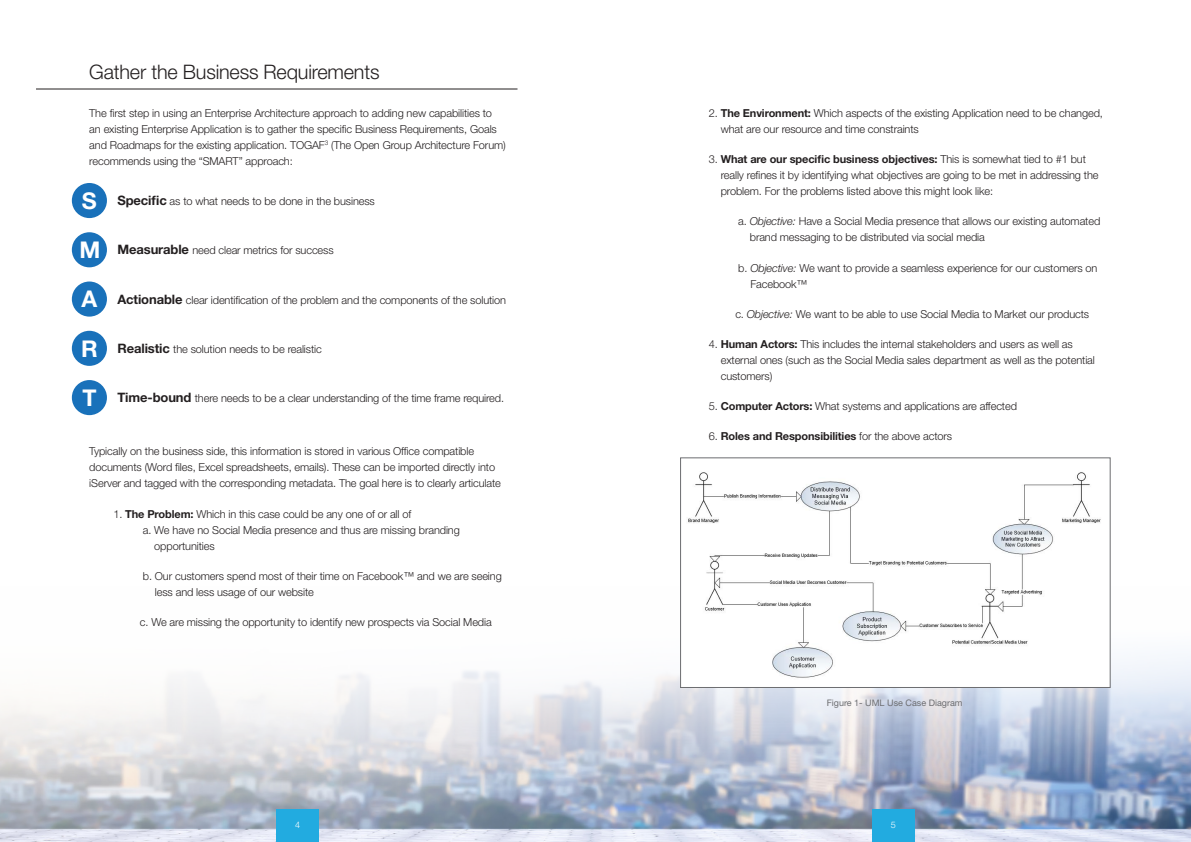
<style>
.page{position:relative;width:1191px;height:842px;background:#fff}
.page>*{position:absolute;margin:0;border:0;box-sizing:border-box;transform-origin:0 0}
.t1{font:700 23.1px "Helvetica Neue LT Std";color:#fff}
.t2{font:300 20px "Helvetica Neue LT Std";letter-spacing:-.01em;color:#231f20}
.t3{font:300 11px/16px "Helvetica Neue LT Std";letter-spacing:-.01em;color:#231f20}
.t4{font:700 11px "Helvetica Neue LT Std";letter-spacing:-.01em;color:#231f20}
.t5{font:9px "Helvetica Neue LT Std";color:#6c6d70}
.t6{font:300 9px "Helvetica Neue LT Std";color:#fff}
.s1{font-weight:700;font-size:13px}
.s2{font-weight:700}
.s3{font-style:italic}
.s4{font-weight:300}
</style>
<div class="page">
<img style="left:0;top:587px;width:1191px;height:255px">
<div style="left:276px;top:810px;width:43px;height:32px;background:#22abe0"></div>
<div style="left:872px;top:810px;width:42px;height:32px;background:#22abe0"></div>
<div style="left:680px;top:458px;width:430px;height:229px;background:#fff"></div>
<img style="left:688px;top:472px;width:413px;height:206px">
<div style="left:680px;top:457px;width:430px;height:231px;border:1px solid #6c6d70"></div>
<div style="left:72px;top:183px;width:35px;height:35px;background:#1971ba;border-radius:50%"></div>
<div style="left:72px;top:232px;width:35px;height:35px;background:#1971ba;border-radius:50%"></div>
<div style="left:72px;top:281px;width:35px;height:36px;background:#1971ba;border-radius:50%"></div>
<div style="left:72px;top:331px;width:35px;height:35px;background:#1971ba;border-radius:50%"></div>
<div style="left:72px;top:380px;width:35px;height:35px;background:#1971ba;border-radius:50%"></div>
<hr style="left:36px;top:88px;width:481px;height:1px;background:#231f20">
<p class="t2" style="left:89px;top:59px;width:292px">Gather the Business Requirements</p>
<p class="t3" style="left:89px;top:105px;width:418px">The first step in using an Enterprise Architecture approach to adding new capabilities to an existing Enterprise Application is to gather the specific Business Requirements, Goals and Roadmaps for the existing application. TOGAF<sup>3</sup> (The Open Group Architecture Forum) recommends using the “SMART” approach:</p>
<p class="t1" style="left:82px;top:186px;width:16px">S</p>
<p class="t3" style="left:117px;top:193px;width:259px"><span class="s1">Specific</span> as to what needs to be done in the business</p>
<p class="t1" style="left:80px;top:235px;width:22px">M</p>
<p class="t1" style="left:81px;top:285px;width:17px">A</p>
<p class="t1" style="left:81px;top:334px;width:18px">R</p>
<p class="t1" style="left:82px;top:383px;width:16px">T</p>
<p class="t3" style="left:117px;top:242px;width:218px"><span class="s1">Measurable</span> need clear metrics for success</p>
<p class="t3" style="left:117px;top:292px;width:390px"><span class="s1">Actionable</span> clear identification of the problem and the components of the solution</p>
<p class="t3" style="left:117px;top:341px;width:206px"><span class="s1">Realistic</span> the solution needs to be realistic</p>
<p class="t3" style="left:117px;top:390px;width:388px"><span class="s1">Time-bound</span> there needs to be a clear understanding of the time frame required.</p>
<p class="t3" style="left:89px;top:443px;width:413px">Typically on the business side, this information is stored in various Office compatible documents (Word files, Excel spreadsheets, emails). These can be imported directly into iServer and tagged with the corresponding metadata. The goal here is to clearly articulate</p>
<p class="t3" style="left:113px;top:505px;width:299px">1. <span class="s2">The Problem:</span> Which in this case could be any one of or all of</p>
<p class="t3" style="left:143px;top:521px;width:318px">a. We have no Social Media presence and thus are missing branding</p>
<p class="t3" style="left:154px;top:537px;width:62px">opportunities</p>
<p class="t3" style="left:155px;top:568px;width:348px;text-indent:-12px">b. Our customers spend most of their time on Facebook™ and we are seeing less and less usage of our website</p>
<p class="t3" style="left:140px;top:614px;width:353px">c. We are missing the opportunity to identify new prospects via Social Media</p>
<p class="t3" style="left:720px;top:105px;width:384px;text-indent:-12px">2. <span class="s2">The Environment:</span> Which aspects of the existing Application need to be changed, what are our resource and time constraints</p>
<p class="t3" style="left:720px;top:151px;width:379px;text-indent:-12px">3. <span class="s2">What are our specific business objectives:</span> This is somewhat tied to #1 but really refines it by identifying what objectives are going to be met in addressing the problem. For the problems listed above this might look like:</p>
<p class="t3" style="left:750px;top:213px;width:352px;text-indent:-11px">a. <span class="s3">Objective:</span> Have a Social Media presence that allows our existing automated brand messaging to be distributed via social media</p>
<p class="t3" style="left:750px;top:259px;width:348px;text-indent:-12px">b. <span class="s3">Objective:</span> We want to provide a seamless experience for our customers on<br>Facebook™</p>
<p class="t3" style="left:735px;top:306px;width:355px">c. <span class="s3">Objective:</span> We want to be able to use Social Media to Market our products</p>
<p class="t3" style="left:720px;top:336px;width:376px;text-indent:-12px">4. <span class="s2">Human Actors:</span> This includes the internal stakeholders and users as well as external ones (such as the Social Media sales department as well as the potential customers)</p>
<p class="t3" style="left:709px;top:398px;width:310px">5. <span class="s2">Computer Actors:</span> What systems and applications are affected</p>
<p class="t4" style="left:709px;top:430px;width:245px"><span class="s4">6.</span> Roles and Responsibilities <span class="s4">for the above actors</span></p>
<p class="t5" style="left:826px;top:698px;width:137px">Figure 1- UML Use Case Diagram</p>
<p class="t6" style="left:295px;top:819px;width:7px">4</p>
<p class="t6" style="left:890px;top:819px;width:7px">5</p>
</div>
